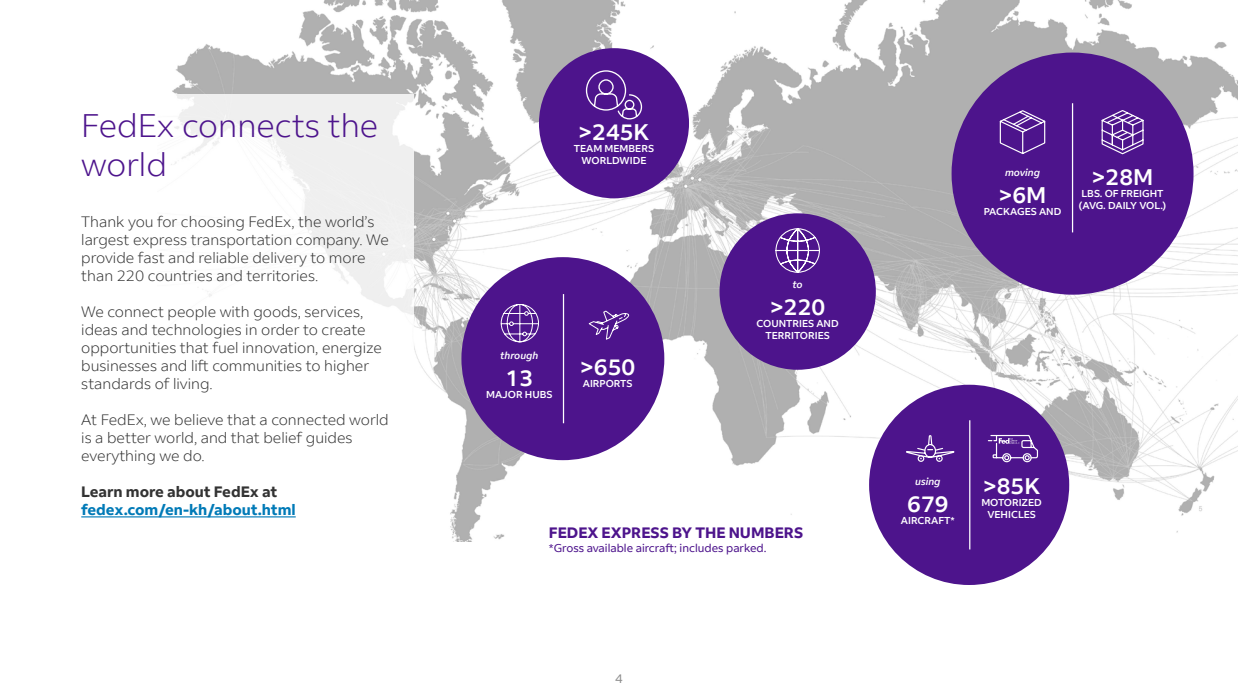
<style>
.page{position:relative;width:1238px;height:697px;background:#fff}
.page>*{position:absolute;margin:0;border:0;box-sizing:border-box;transform-origin:0 0}
.t1{font:300 32.5px/39px "Fed Ex Sans";color:#4d148c}
.t2{font:500 22.5px "Fed Ex Sans";color:#fff}
.t3{font:300 15px/18px "Fed Ex Sans";color:#333}
.t4{font:700 15px "Fed Ex Sans";color:#007ab7}
.t5{font:700 15px "Fed Ex Sans";color:#4d148c}
.t6{font:700 15px "Fed Ex Sans";color:#333}
.t7{font:12.5px "Fed Ex Sans";color:#8e8e8e}
.t8{font:11.25px "Fed Ex Sans";color:#4d148c}
.t9{font:500 10px/12px "Fed Ex Sans";color:#fff;text-align:center}
.t10{font:italic 500 10px "Fed Ex Sans";color:#fff}
</style>
<div class="page">
<img style="left:172px;top:0;width:1066px;height:541px">
<div style="left:57px;top:94px;width:357px;height:500px;background:#fff"></div>
<hr style="left:81px;top:516px;width:215px;height:1px;background:#007ab7">
<div style="left:539px;top:48px;width:150px;height:150px;background:#4d148c;border-radius:50%"></div>
<div style="left:719px;top:213px;width:156px;height:156px;background:#4d148c;border-radius:50%"></div>
<div style="left:461px;top:257px;width:203px;height:203px;background:#4d148c;border-radius:50%"></div>
<div style="left:951px;top:52px;width:242px;height:242px;background:#4d148c;border-radius:50%"></div>
<div style="left:869px;top:384px;width:200px;height:200px;background:#4d148c;border-radius:50%"></div>
<hr style="left:1072px;top:103px;width:1px;height:129px;background:#fff">
<hr style="left:969px;top:420px;width:1px;height:129px;background:#fff">
<hr style="left:563px;top:294px;width:1px;height:129px;background:#fff">
<svg style="left:501px;top:304px;width:38px;height:38px"></svg>
<svg style="left:588px;top:310px;width:41px;height:30px"></svg>
<svg style="left:585px;top:70px;width:57px;height:50px"></svg>
<svg style="left:775px;top:228px;width:45px;height:45px"></svg>
<svg style="left:999px;top:110px;width:47px;height:45px"></svg>
<svg style="left:1101px;top:110px;width:43px;height:45px"></svg>
<svg style="left:906px;top:435px;width:49px;height:27px"></svg>
<svg style="left:987px;top:434px;width:51px;height:28px"></svg>
<h1 class="t1" style="left:81px;top:106px;width:298px">FedEx connects the world</h1>
<p class="t3" style="left:81px;top:213px;width:309px">Thank you for choosing FedEx, the world’s largest express transportation company. We provide fast and reliable delivery to more than 220 countries and territories.</p>
<p class="t3" style="left:81px;top:303px;width:302px">We connect people with goods, services, ideas and technologies in order to create opportunities that fuel innovation, energize businesses and lift communities to higher standards of living.</p>
<p class="t3" style="left:81px;top:411px;width:309px">At FedEx, we believe that a connected world is a better world, and that belief guides everything we do.</p>
<p class="t6" style="left:81px;top:483px;width:197px">Learn more about FedEx at</p>
<p class="t4" style="left:81px;top:501px;width:216px">fedex.com/en-kh/about.html</p>
<h2 class="t2" style="left:578px;top:119px;width:72px">&gt;245K</h2>
<p class="t9" style="left:574px;top:142px;width:82px">TEAM MEMBERS<br>WORLDWIDE</p>
<p class="t10" style="left:500px;top:349px;width:40px">through</p>
<h2 class="t2" style="left:505px;top:365px;width:29px">13</h2>
<p class="t9" style="left:486px;top:388px;width:68px">MAJOR HUBS</p>
<h2 class="t2" style="left:580px;top:353px;width:57px">&gt;650</h2>
<p class="t9" style="left:583px;top:377px;width:51px">AIRPORTS</p>
<p class="t10" style="left:792px;top:278px;width:12px">to</p>
<h2 class="t2" style="left:770px;top:294px;width:57px">&gt;220</h2>
<p class="t9" style="left:756px;top:317px;width:84px">COUNTRIES AND<br>TERRITORIES</p>
<p class="t5" style="left:549px;top:524px;width:256px">FEDEX EXPRESS BY THE NUMBERS</p>
<p class="t8" style="left:549px;top:541px;width:219px">*Gross available aircraft; includes parked.</p>
<p class="t7" style="left:615px;top:671px;width:9px">4</p>
<p class="t10" style="left:1005px;top:166px;width:36px">moving</p>
<h2 class="t2" style="left:998px;top:182px;width:49px">&gt;6M</h2>
<p class="t9" style="left:983px;top:205px;width:79px">PACKAGES AND</p>
<h2 class="t2" style="left:1091px;top:164px;width:63px">&gt;28M</h2>
<p class="t9" style="left:1079px;top:188px;width:89px;text-align:left">LBS. OF FREIGHT (AVG. DAILY VOL.)</p>
<p class="t10" style="left:915px;top:475px;width:27px">using</p>
<h2 class="t2" style="left:907px;top:491px;width:43px">679</h2>
<p class="t9" style="left:901px;top:514px;width:55px">AIRCRAFT*</p>
<h2 class="t2" style="left:983px;top:473px;width:59px">&gt;85K</h2>
<p class="t9" style="left:981px;top:496px;width:62px">MOTORIZED<br>VEHICLES</p>
</div>
